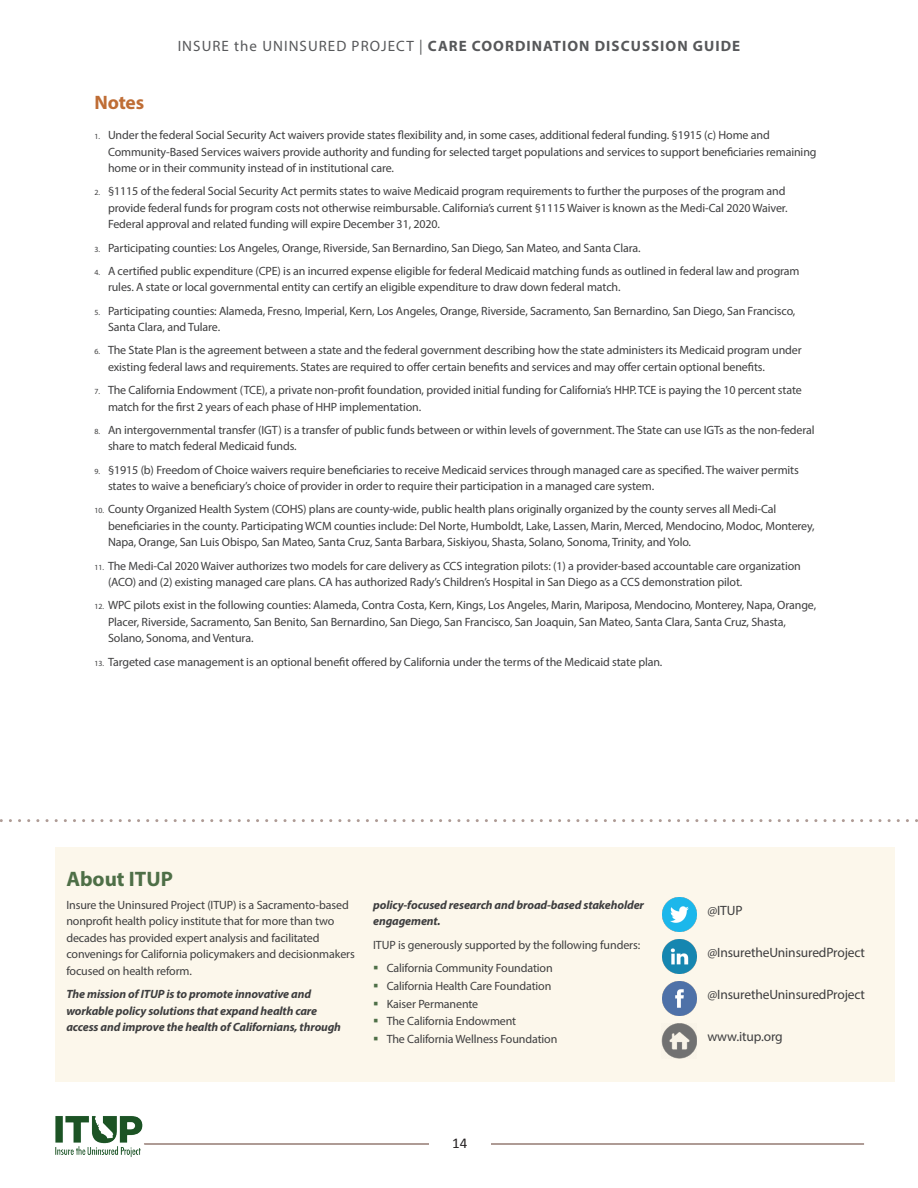
<style>
.page{position:relative;width:918px;height:1188px;background:#fff}
.page>*{position:absolute;margin:0;border:0;box-sizing:border-box;transform-origin:0 0}
.Subhead_span_rule{font:700 21px "Myriad Pro";color:#4e6f47}
.Heading_3{font:700 19.5px "Myriad Pro";letter-spacing:-.01em;color:#bf6d35}
.t1{font:700 15px "Myriad Pro";letter-spacing:.07em;color:#57585a}
.t2{font:15px "Calibri";color:#231f20}
.Essentials_copy{font:13.5px "Myriad Pro";letter-spacing:-.01em;color:#3e3e3f}
.Essentials_copy-2{font:12px/16.5px "Myriad Pro";letter-spacing:-.01em;color:#3e3e3f}
.Essentials_copy-3{font:italic 700 12px/16.5px "Myriad Pro";letter-spacing:-.01em;color:#3e3e3f}
.s1{font-weight:400}
.s2{font-size:7.8px}
.s3{color:#4e6f47}
</style>
<div class="page">
<svg style="left:144px;top:1143px;width:720px;height:1px"></svg>
<div style="left:429px;top:1137px;width:62px;height:21px;background:#fff"></div>
<img style="left:55px;top:1116px;width:88px;height:41px">
<div style="left:55px;top:848px;width:839px;height:234px;background:#fcf7eb"></div>
<img style="left:662px;top:898px;width:34px;height:34px">
<img style="left:662px;top:940px;width:34px;height:34px">
<img style="left:662px;top:981px;width:34px;height:35px">
<img style="left:662px;top:1023px;width:35px;height:35px">
<svg style="left:0;top:819px;width:918px;height:3px"></svg>
<p class="t1" style="left:178px;top:37px;width:564px"><span class="s1">INSURE the UNINSURED PROJECT |</span> CARE COORDINATION DISCUSSION GUIDE</p>
<p class="Heading_3" style="left:94px;top:90px;width:51px">Notes</p>
<p class="Essentials_copy-2" style="left:108px;top:127px;width:710px;text-indent:-14px"><span class="s2">1.</span> Under the federal Social Security Act waivers provide states flexibility and, in some cases, additional federal funding. §1915 (c) Home and<br>Community-Based Services waivers provide authority and funding for selected target populations and services to support beneficiaries remaining home or in their community instead of in institutional care.</p>
<p class="Essentials_copy-2" style="left:108px;top:183px;width:681px;text-indent:-14px"><span class="s2">2.</span> §1115 of the federal Social Security Act permits states to waive Medicaid program requirements to further the purposes of the program and provide federal funds for program costs not otherwise reimbursable. California’s current §1115 Waiver is known as the Medi-Cal 2020 Waiver.<br>Federal approval and related funding will expire December 31, 2020.</p>
<p class="Essentials_copy-2" style="left:94px;top:239px;width:548px"><span class="s2">3.</span> Participating counties: Los Angeles, Orange, Riverside, San Bernardino, San Diego, San Mateo, and Santa Clara.</p>
<p class="Essentials_copy-2" style="left:108px;top:262px;width:693px;text-indent:-14px"><span class="s2">4.</span> A certified public expenditure (CPE) is an incurred expense eligible for federal Medicaid matching funds as outlined in federal law and program rules. A state or local governmental entity can certify an eligible expenditure to draw down federal match.</p>
<p class="Essentials_copy-2" style="left:108px;top:302px;width:689px;text-indent:-14px"><span class="s2">5.</span> Participating counties: Alameda, Fresno, Imperial, Kern, Los Angeles, Orange, Riverside, Sacramento, San Bernardino, San Diego, San Francisco,<br>Santa Clara, and Tulare.</p>
<p class="Essentials_copy-2" style="left:108px;top:342px;width:695px;text-indent:-14px"><span class="s2">6.</span> The State Plan is the agreement between a state and the federal government describing how the state administers its Medicaid program under existing federal laws and requirements. States are required to offer certain benefits and services and may offer certain optional benefits.</p>
<p class="Essentials_copy-2" style="left:108px;top:382px;width:695px;text-indent:-14px"><span class="s2">7.</span> The California Endowment (TCE), a private non-profit foundation, provided initial funding for California’s HHP. TCE is paying the 10 percent state match for the first 2 years of each phase of HHP implementation.</p>
<p class="Essentials_copy-2" style="left:108px;top:421px;width:708px;text-indent:-14px"><span class="s2">8.</span> An intergovernmental transfer (IGT) is a transfer of public funds between or within levels of government. The State can use IGTs as the non-federal share to match federal Medicaid funds.</p>
<p class="Essentials_copy-2" style="left:108px;top:461px;width:692px;text-indent:-14px"><span class="s2">9.</span> §1915 (b) Freedom of Choice waivers require beneficiaries to receive Medicaid services through managed care as specified. The waiver permits states to waive a beneficiary’s choice of provider in order to require their participation in a managed care system.</p>
<p class="Essentials_copy-2" style="left:108px;top:501px;width:708px;text-indent:-14px"><span class="s2">10.</span> County Organized Health System (COHS) plans are county-wide, public health plans originally organized by the county serves all Medi-Cal beneficiaries in the county. Participating WCM counties include: Del Norte, Humboldt, Lake, Lassen, Marin, Merced, Mendocino, Modoc, Monterey,<br>Napa, Orange, San Luis Obispo, San Mateo, Santa Cruz, Santa Barbara, Siskiyou, Shasta, Solano, Sonoma, Trinity, and Yolo.</p>
<p class="Essentials_copy-2" style="left:108px;top:557px;width:694px;text-indent:-14px"><span class="s2">11.</span> The Medi-Cal 2020 Waiver authorizes two models for care delivery as CCS integration pilots: (1) a provider-based accountable care organization (ACO) and (2) existing managed care plans. CA has authorized Rady’s Children’s Hospital in San Diego as a CCS demonstration pilot.</p>
<p class="Essentials_copy-2" style="left:108px;top:597px;width:710px;text-indent:-14px"><span class="s2">12.</span> WPC pilots exist in the following counties: Alameda, Contra Costa, Kern, Kings, Los Angeles, Marin, Mariposa, Mendocino, Monterey, Napa, Orange,<br>Placer, Riverside, Sacramento, San Benito, San Bernardino, San Diego, San Francisco, San Joaquin, San Mateo, Santa Clara, Santa Cruz, Shasta,<br>Solano, Sonoma, and Ventura.</p>
<p class="Essentials_copy-2" style="left:94px;top:653px;width:569px"><span class="s2">13.</span> Targeted case management is an optional benefit offered by California under the terms of the Medicaid state plan.</p>
<p class="Subhead_span_rule" style="left:66px;top:865px;width:108px">About ITUP</p>
<p class="Essentials_copy-2" style="left:66px;top:896px;width:290px">Insure the Uninsured Project (ITUP) is a Sacramento-based nonprofit health policy institute that for more than two decades has provided expert analysis and facilitated convenings for California policymakers and decisionmakers focused on health reform.</p>
<p class="Essentials_copy-3" style="left:66px;top:986px;width:276px">The mission of ITUP is to promote innovative and workable policy solutions that expand health care access and improve the health of Californians, through</p>
<p class="Essentials_copy-3" style="left:373px;top:896px;width:272px">policy-focused research and broad-based stakeholder engagement.</p>
<p class="Essentials_copy-2" style="left:373px;top:936px;width:268px">ITUP is generously supported by the following funders:</p>
<p class="Essentials_copy-2" style="left:373px;top:959px;width:181px"><span class="s3">▪</span> California Community Foundation</p>
<p class="Essentials_copy-2" style="left:373px;top:977px;width:180px"><span class="s3">▪</span> California Health Care Foundation</p>
<p class="Essentials_copy-2" style="left:373px;top:995px;width:107px"><span class="s3">▪</span> Kaiser Permanente</p>
<p class="Essentials_copy-2" style="left:373px;top:1013px;width:145px"><span class="s3">▪</span> The California Endowment</p>
<p class="Essentials_copy-2" style="left:373px;top:1031px;width:186px"><span class="s3">▪</span> The California Wellness Foundation</p>
<p class="t2" style="left:452px;top:1134px;width:17px">14</p>
<p class="Essentials_copy" style="left:707px;top:902px;width:37px">@ITUP</p>
<p class="Essentials_copy" style="left:707px;top:944px;width:159px">@InsuretheUninsuredProject</p>
<p class="Essentials_copy" style="left:707px;top:986px;width:159px">@InsuretheUninsuredProject</p>
<p class="Essentials_copy" style="left:707px;top:1028px;width:77px">www.itup.org</p>
</div>
